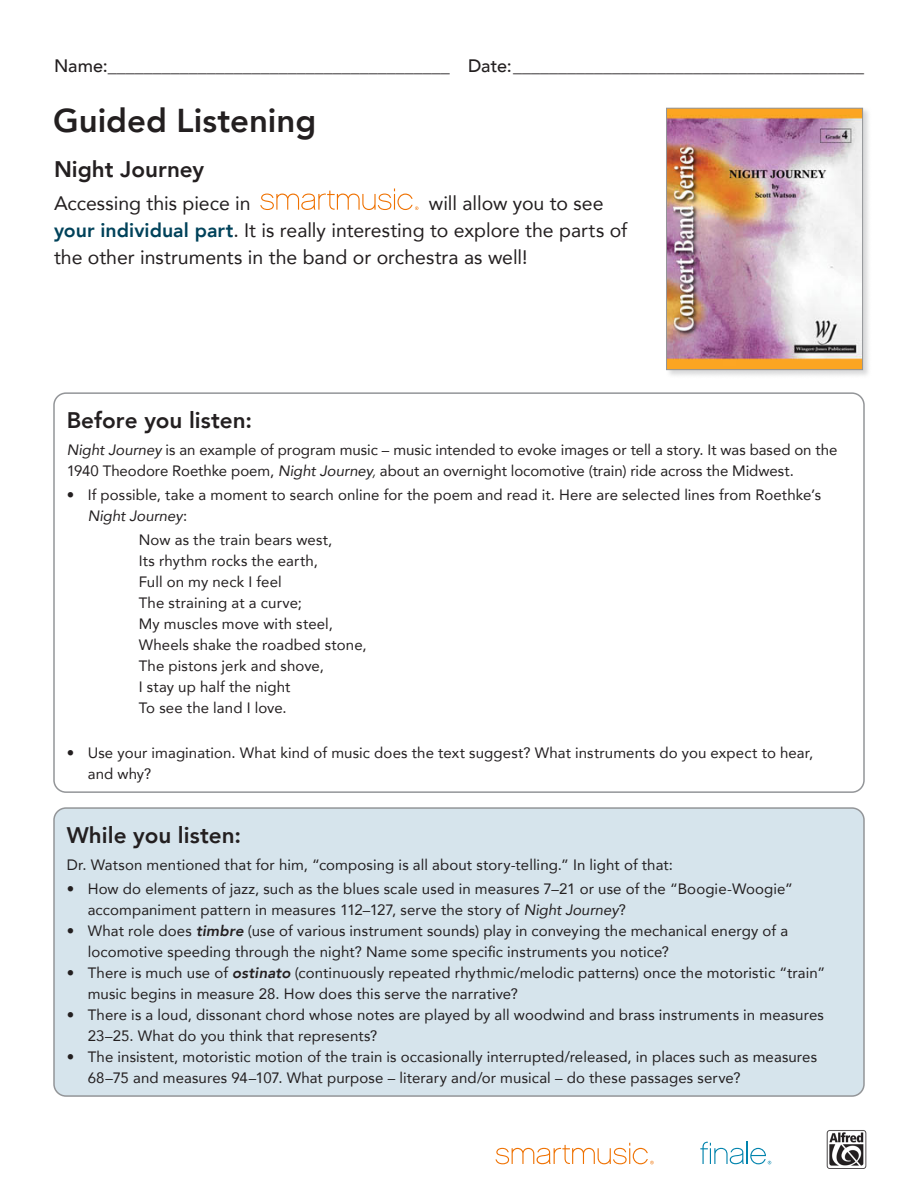
<style>
.page{position:relative;width:918px;height:1188px;background:#fff}
.page>*{position:absolute;margin:0;border:0;box-sizing:border-box;transform-origin:0 0}
.Lesson_Title{font:800 33px "Avenir";color:#231f20}
.Heading_1__Direction{font:800 22.5px "Avenir";color:#231f20}
.Directions_-_Copy{font:19.5px/27px "Avenir";color:#231f20}
.w_HR{font:500 18px "Avenir";color:#231f20}
.Directions_-_Copy-2{font:15px/21px "Avenir";letter-spacing:.005em;color:#231f20}
.s1{font-weight:800;color:#00425a}
.s2{font-style:italic}
.s3{font-weight:300;font-style:italic}
.s4{font-weight:800;font-style:italic}
</style>
<div class="page">
<svg style="left:260px;top:188px;width:158px;height:22px"></svg>
<div style="left:53px;top:392px;width:812px;height:401px;border:2px solid #939598;border-radius:12px"></div>
<img style="left:826px;top:1130px;width:41px;height:38px">
<svg style="left:496px;top:1143px;width:158px;height:21px"></svg>
<svg style="left:700px;top:1141px;width:71px;height:23px"></svg>
<div style="left:666px;top:107px;width:206px;height:272px;background:#939598;opacity:.35"></div>
<img style="left:668px;top:110px;width:193px;height:258px">
<div style="left:666px;top:108px;width:197px;height:262px;border:1px solid #939598"></div>
<div style="left:54px;top:808px;width:810px;height:288px;background:#d6e4ec;border-radius:12px"></div>
<div style="left:53px;top:807px;width:812px;height:290px;border:2px solid #939598;border-radius:12px"></div>
<p class="w_HR" style="left:54px;top:50px;width:397px">Name:______________________________________</p>
<p class="w_HR" style="left:468px;top:50px;width:398px">Date:_______________________________________</p>
<p class="Lesson_Title" style="left:53px;top:95px;width:265px">Guided Listening</p>
<p class="Heading_1__Direction" style="left:54px;top:151px;width:152px">Night Journey</p>
<p class="Directions_-_Copy" style="left:54px;top:189px;width:198px">Accessing this piece in</p>
<p class="Directions_-_Copy" style="left:54px;top:189px;width:575px;text-indent:375px">will allow you to see <span class="s1">your individual part</span>. It is really interesting to explore the parts of the other instruments in the band or orchestra as well!</p>
<p class="Heading_1__Direction" style="left:67px;top:403px;width:187px">Before you listen:</p>
<p class="Directions_-_Copy-2" style="left:67px;top:439px;width:772px"><span class="s2">Night Journey</span> is an example of program music – music intended to evoke images or tell a story. It was based on the<br>1940 Theodore Roethke poem, <span class="s2">Night Journey</span><span class="s3">,</span> about an overnight locomotive (train) ride across the Midwest.</p>
<p class="Directions_-_Copy-2" style="left:88px;top:484px;width:735px;text-indent:-21px">• If possible, take a moment to search online for the poem and read it. Here are selected lines from Roethke’s<br><span class="s2">Night Journey</span>:</p>
<p class="Directions_-_Copy-2" style="left:139px;top:529px;width:195px">Now as the train bears west,</p>
<p class="Directions_-_Copy-2" style="left:139px;top:550px;width:181px">Its rhythm rocks the earth,</p>
<p class="Directions_-_Copy-2" style="left:139px;top:571px;width:145px">Full on my neck I feel</p>
<p class="Directions_-_Copy-2" style="left:139px;top:592px;width:165px">The straining at a curve;</p>
<p class="Directions_-_Copy-2" style="left:139px;top:613px;width:196px">My muscles move with steel,</p>
<p class="Directions_-_Copy-2" style="left:139px;top:634px;width:229px">Wheels shake the roadbed stone,</p>
<p class="Directions_-_Copy-2" style="left:139px;top:655px;width:187px">The pistons jerk and shove,</p>
<p class="Directions_-_Copy-2" style="left:139px;top:676px;width:153px">I stay up half the night</p>
<p class="Directions_-_Copy-2" style="left:139px;top:697px;width:150px">To see the land I love.</p>
<p class="Directions_-_Copy-2" style="left:88px;top:742px;width:727px;text-indent:-21px">• Use your imagination. What kind of music does the text suggest? What instruments do you expect to hear, and why?</p>
<p class="Heading_1__Direction" style="left:67px;top:818px;width:176px">While you listen:</p>
<p class="Directions_-_Copy-2" style="left:67px;top:854px;width:608px">Dr. Watson mentioned that for him, “composing is all about story-telling.” In light of that:</p>
<p class="Directions_-_Copy-2" style="left:88px;top:878px;width:707px;text-indent:-21px">• How do elements of jazz, such as the blues scale used in measures 7–21 or use of the “Boogie-Woogie” accompaniment pattern in measures 112–127, serve the story of <span class="s2">Night Journey</span>?</p>
<p class="Directions_-_Copy-2" style="left:88px;top:920px;width:702px;text-indent:-21px">• What role does <span class="s4">timbre</span> (use of various instrument sounds) play in conveying the mechanical energy of a locomotive speeding through the night? Name some specific instruments you notice?</p>
<p class="Directions_-_Copy-2" style="left:88px;top:962px;width:739px;text-indent:-21px">• There is much use of <span class="s4">ostinato</span> (continuously repeated rhythmic/melodic patterns) once the motoristic “train” music begins in measure 28. How does this serve the narrative?</p>
<p class="Directions_-_Copy-2" style="left:88px;top:1004px;width:738px;text-indent:-21px">• There is a loud, dissonant chord whose notes are played by all woodwind and brass instruments in measures<br>23–25. What do you think that represents?</p>
<p class="Directions_-_Copy-2" style="left:88px;top:1046px;width:731px;text-indent:-21px">• The insistent, motoristic motion of the train is occasionally interrupted/released, in places such as measures<br>68–75 and measures 94–107. What purpose – literary and/or musical – do these passages serve?</p>
</div>
